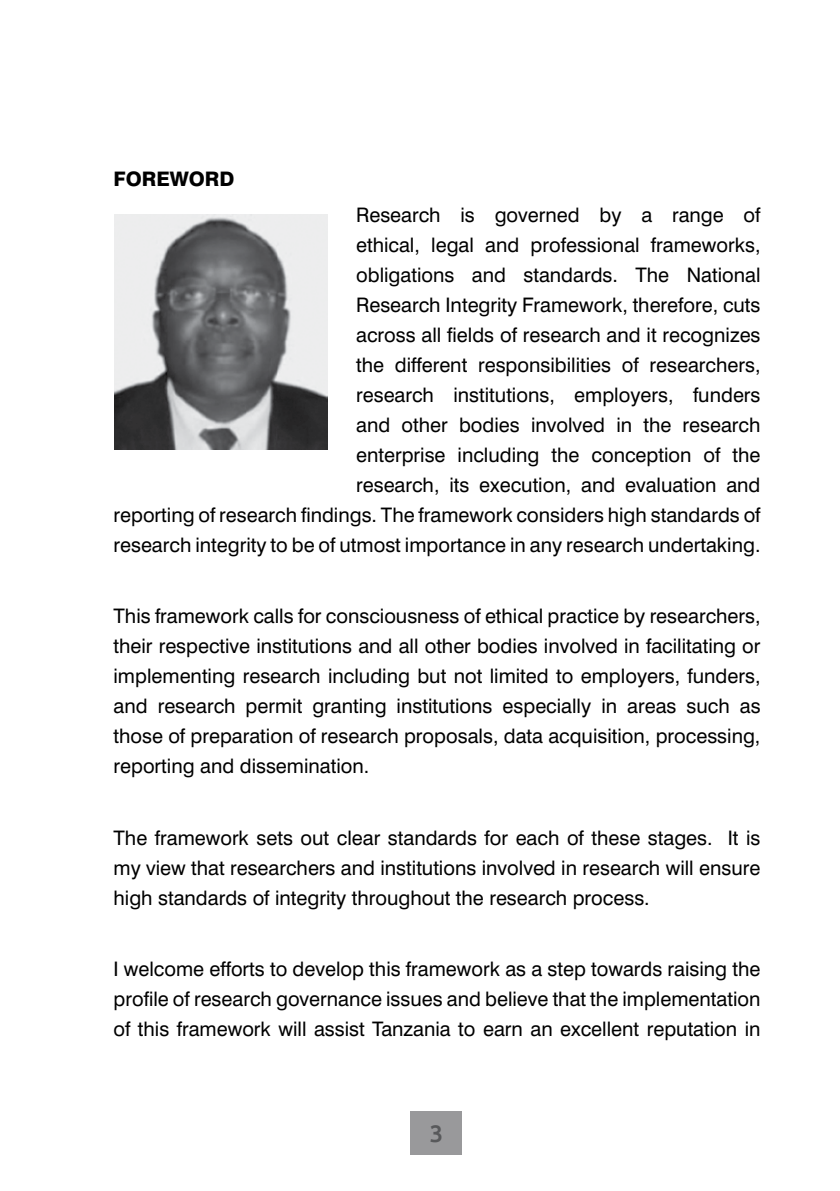
<style>
.page{position:relative;width:840px;height:1191px;background:#fff}
.page>*{position:absolute;margin:0;border:0;box-sizing:border-box;transform-origin:0 0}
.t1{font:500 24px "Ubuntu";color:#58595b}
.t2{font:20px/30px "Swiss 721 BT";color:#000;text-align:justify}
.t3{font:800 20px "Swiss 721 BT";color:#000}
</style>
<div class="page">
<div style="left:410px;top:1111px;width:51px;height:43px;background:#99999b"></div>
<img style="left:115px;top:215px;width:212px;height:234px">
<p class="t3" style="left:113px;top:167px;width:122px">FOREWORD</p>
<p class="t2" style="left:113px;top:200px;width:648px;text-align:right">Research is governed by a range of<br>ethical, legal and professional frameworks,<br>obligations and standards. The National<br>Research Integrity Framework, therefore, cuts<br>across all fields of research and it recognizes<br>the different responsibilities of researchers,<br>research institutions, employers, funders<br>and other bodies involved in the research<br>enterprise including the conception of the<br>research, its execution, and evaluation and<br>reporting of research findings. The framework considers high standards of research integrity to be of utmost importance in any research undertaking.</p>
<p class="t2" style="left:113px;top:601px;width:648px">This framework calls for consciousness of ethical practice by researchers, their respective institutions and all other bodies involved in facilitating or implementing research including but not limited to employers, funders, and research permit granting institutions especially in areas such as those of preparation of research proposals, data acquisition, processing, reporting and dissemination.</p>
<p class="t2" style="left:113px;top:822px;width:648px">The framework sets out clear standards for each of these stages. It is my view that researchers and institutions involved in research will ensure high standards of integrity throughout the research process.</p>
<p class="t2" style="left:113px;top:954px;width:648px">I welcome efforts to develop this framework as a step towards raising the profile of research governance issues and believe that the implementation of this framework will assist Tanzania to earn an excellent reputation in</p>
<p class="t1" style="left:429px;top:1118px;width:15px">3</p>
</div>
